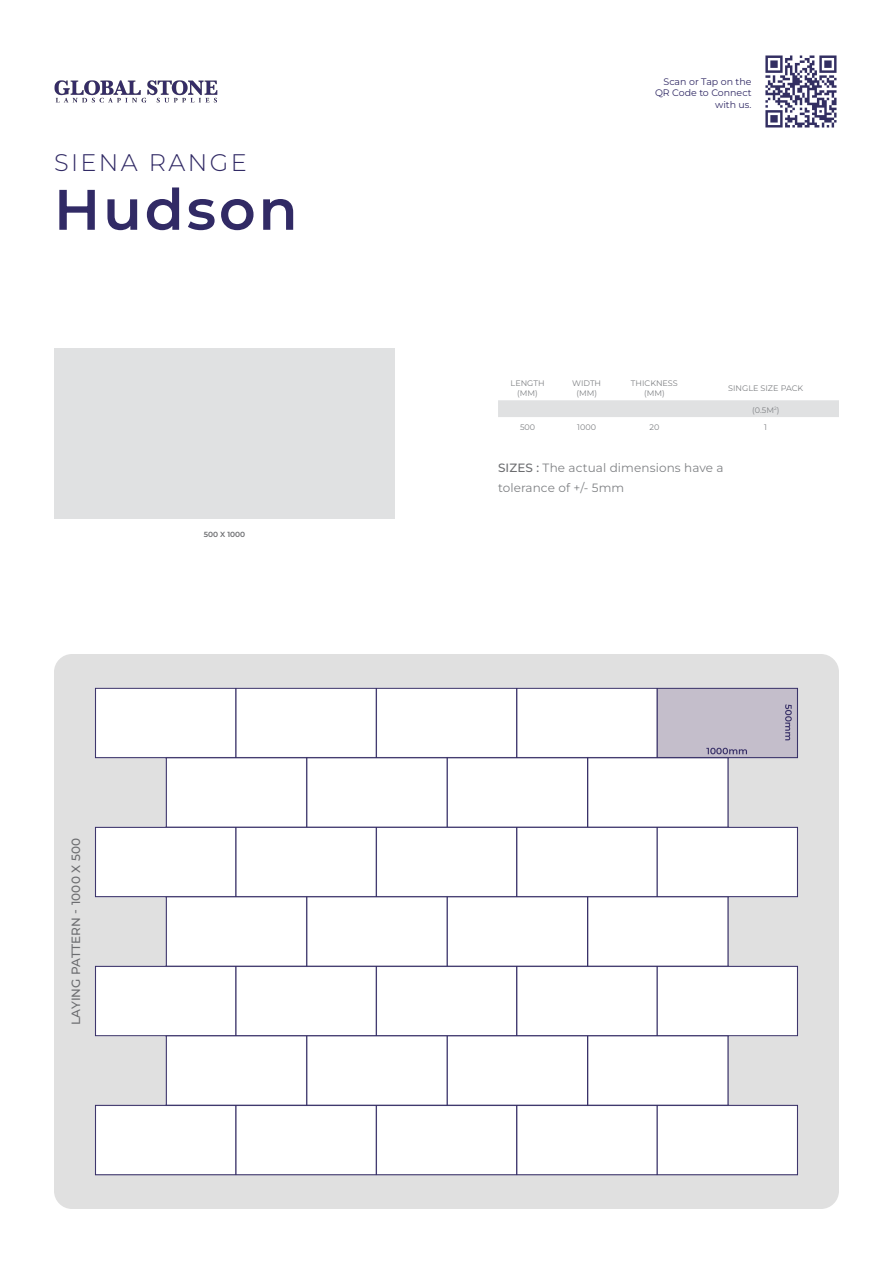
<style>
.page{position:relative;width:893px;height:1263px;background:#fff}
.page>*{position:absolute;margin:0;border:0;box-sizing:border-box;transform-origin:0 0}
.t1{font:600 57px "Montserrat";letter-spacing:.05em;color:#312a65}
.t2{font:300 24px "Montserrat";letter-spacing:.1em;color:#312a65}
.t3{font:12px/20.4px "Montserrat";letter-spacing:.01em;color:#808285}
.t4{font:500 12px "Montserrat";letter-spacing:.01em;color:#6c6d70}
.t5{font:9.45px/11.4px "Montserrat";color:#312a65;text-align:right}
.t6{font:8.1px/9.1px "Montserrat";color:#808285;text-align:center}
.t7{font:600 7.5px "Montserrat";color:#6c6d70}
.s1{font-weight:500;color:#6c6d70}
</style>
<div class="page">
<img style="left:54px;top:80px;width:164px;height:23px">
<img style="left:765px;top:55px;width:72px;height:73px">
<img style="left:54px;top:654px;width:785px;height:555px">
<div style="left:498px;top:400px;width:341px;height:17px;background:#e0e1e2"></div>
<div style="left:54px;top:348px;width:341px;height:170px;background:#e0e1e2"></div>
<p class="t2" style="left:54px;top:147px;width:194px">SIENA RANGE</p>
<p class="t1" style="left:54px;top:172px;width:245px">Hudson</p>
<p class="t4" style="left:68px;top:1025px;width:188px;rotate:-90deg">LAYING PATTERN - 1000 X 500</p>
<p class="t7" style="left:204px;top:529px;width:43px">500 X 1000</p>
<p class="t5" style="left:655px;top:76px;width:98px">Scan or Tap on the<br>QR Code to Connect with us.</p>
<p class="t6" style="left:511px;top:379px;width:36px">LENGTH (MM)</p>
<p class="t6" style="left:572px;top:379px;width:30px">WIDTH (MM)</p>
<p class="t6" style="left:631px;top:379px;width:48px">THICKNESS (MM)</p>
<p class="t6" style="left:728px;top:383px;width:77px">SINGLE SIZE PACK</p>
<p class="t6" style="left:752px;top:405px;width:29px">(0.5M<sup>2</sup>)</p>
<p class="t6" style="left:520px;top:422px;width:17px">500</p>
<p class="t6" style="left:577px;top:422px;width:20px">1000</p>
<p class="t6" style="left:649px;top:422px;width:11px">20</p>
<p class="t6" style="left:764px;top:422px;width:4px">1</p>
<p class="t3" style="left:498px;top:457px;width:227px"><span class="s1">SIZES :</span> The actual dimensions have a tolerance of +/- 5mm</p>
</div>
